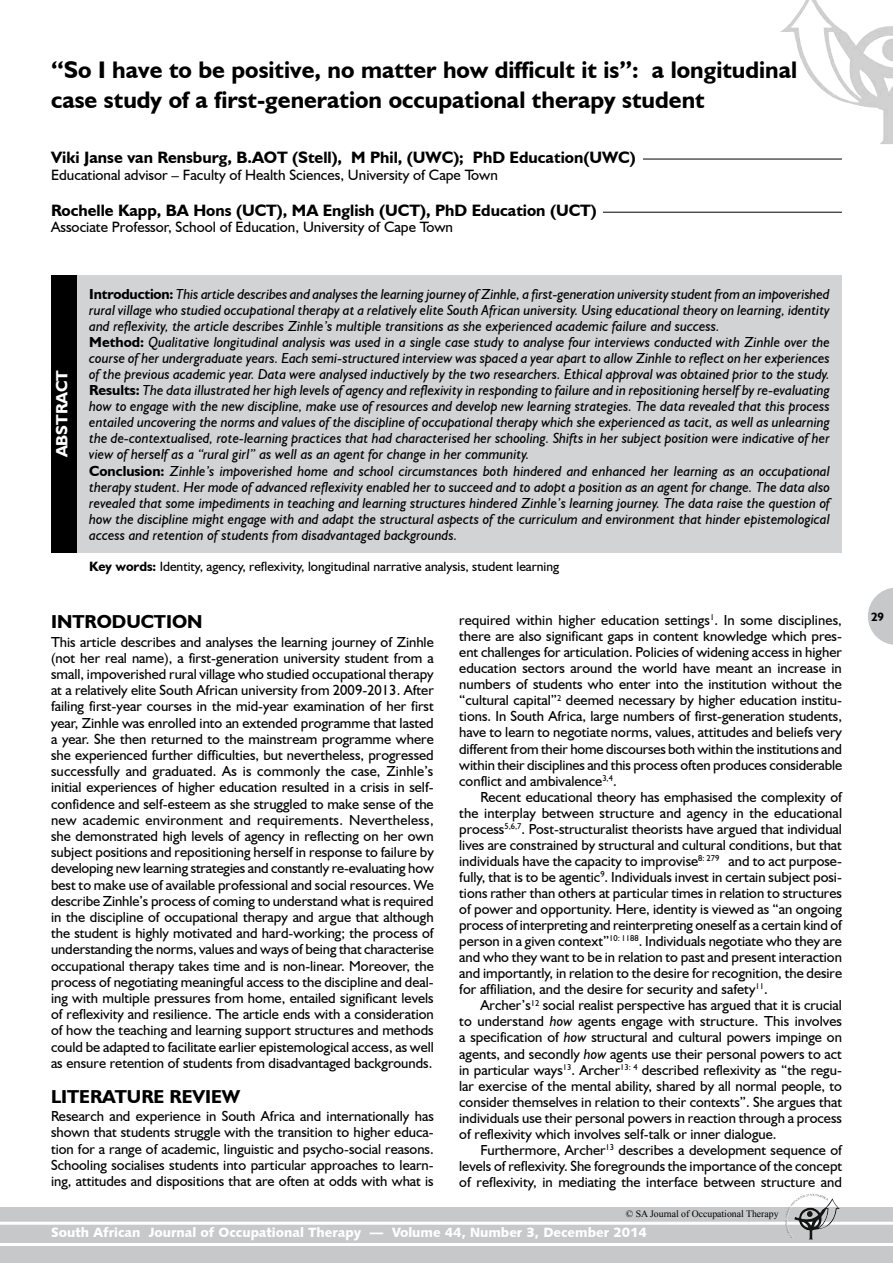
<style>
.page{position:relative;width:893px;height:1263px;background:#fff}
.page>*{position:absolute;margin:0;border:0;box-sizing:border-box;transform-origin:0 0}
.t1{font:700 24px/30px "Humanist 521 BT";color:#000}
.t2{font:700 18.75px "Humanist 521 BT";color:#000}
.t3{font:700 16.5px "Humanist 521 BT";color:#000}
.t4{font:700 16.35px "Humanist 521 BT";color:#fff}
.t5{font:15px "Humanist 521 BT";color:#000}
.t6{font:14.55px/16px "Humanist 521 BT";color:#000;text-align:justify}
.t7{font:italic 14.55px/16px "Humanist 521 BT";color:#000}
.t8{font:13.5px "Humanist 521 BT";color:#000}
.t9{font:13.5px "Humanist 531 BT Black A";color:#fff}
.t10{font:700 12px "Humanist 521 BT";color:#000}
.t11{font:9.75px "Times New Roman";color:#000}
.s1{font-weight:700;font-style:normal}
.s2{font-weight:700}
.s3{font-style:italic}
</style>
<div class="page">
<svg style="left:868px;top:588px;width:25px;height:57px"></svg>
<div style="left:0;top:1208px;width:893px;height:55px;background:#c7c8ca"></div>
<hr style="left:0;top:1222px;width:893px;height:3px;background:#fff">
<hr style="left:0;top:1243px;width:893px;height:3px;background:#fff">
<img style="left:805px;top:1194px;width:18px;height:4px">
<img style="left:780px;top:0;width:113px;height:144px">
<hr style="left:643px;top:159px;width:199px;height:1px;background:#000">
<hr style="left:603px;top:212px;width:239px;height:1px;background:#000">
<div style="left:51px;top:275px;width:791px;height:277px;background:#d1d3d4"></div>
<div style="left:51px;top:275px;width:25px;height:277px;background:#000"></div>
<h1 class="t1" style="left:51px;top:54px;width:748px">“So I have to be positive, no matter how difficult it is”: a longitudinal case study of a first-generation occupational therapy student</h1>
<p class="t3" style="left:51px;top:147px;width:586px">Viki Janse van Rensburg, B.AOT (Stell), M Phil, (UWC); PhD Education(UWC)</p>
<p class="t5" style="left:51px;top:165px;width:448px">Educational advisor – Faculty of Health Sciences, University of Cape Town</p>
<p class="t3" style="left:51px;top:200px;width:547px">Rochelle Kapp, BA Hons (UCT), MA English (UCT), PhD Education (UCT)</p>
<p class="t5" style="left:51px;top:218px;width:404px">Associate Professor, School of Education, University of Cape Town</p>
<p class="t4" style="left:52px;top:457px;width:89px;rotate:-90deg">ABSTRACT</p>
<p class="t7" style="left:89px;top:286px;width:742px"><span class="s1">Introduction:</span> This article describes and analyses the learning journey of Zinhle, a first-generation university student from an impoverished rural village who studied occupational therapy at a relatively elite South African university. Using educational theory on learning, identity and reflexivity, the article describes Zinhle’s multiple transitions as she experienced academic failure and success.<br><span class="s1">Method:</span> Qualitative longitudinal analysis was used in a single case study to analyse four interviews conducted with Zinhle over the course of her undergraduate years. Each semi-structured interview was spaced a year apart to allow Zinhle to reflect on her experiences of the previous academic year. Data were analysed inductively by the two researchers. Ethical approval was obtained prior to the study.<br><span class="s1">Results:</span> The data illustrated her high levels of agency and reflexivity in responding to failure and in repositioning herself by re-evaluating how to engage with the new discipline, make use of resources and develop new learning strategies. The data revealed that this process entailed uncovering the norms and values of the discipline of occupational therapy which she experienced as tacit, as well as unlearning the de-contextualised, rote-learning practices that had characterised her schooling. Shifts in her subject position were indicative of her view of herself as a “rural girl” as well as an agent for change in her community.<br><span class="s1">Conclusion:</span> Zinhle’s impoverished home and school circumstances both hindered and enhanced her learning as an occupational therapy student. Her mode of advanced reflexivity enabled her to succeed and to adopt a position as an agent for change. The data also revealed that some impediments in teaching and learning structures hindered Zinhle’s learning journey. The data raise the question of how the discipline might engage with and adapt the structural aspects of the curriculum and environment that hinder epistemological access and retention of students from disadvantaged backgrounds.</p>
<p class="t8" style="left:89px;top:558px;width:471px"><span class="s2">Key words:</span> Identity, agency, reflexivity, longitudinal narrative analysis, student learning</p>
<p class="t2" style="left:51px;top:610px;width:153px">INTRODUCTION</p>
<p class="t6" style="left:51px;top:633px;width:384px">This article describes and analyses the learning journey of Zinhle (not her real name), a first-generation university student from a small, impoverished rural village who studied occupational therapy at a relatively elite South African university from 2009-2013. After failing first-year courses in the mid-year examination of her first year, Zinhle was enrolled into an extended programme that lasted a year. She then returned to the mainstream programme where she experienced further difficulties, but nevertheless, progressed successfully and graduated. As is commonly the case, Zinhle’s initial experiences of higher education resulted in a crisis in self&shy;confidence and self-esteem as she struggled to make sense of the new academic environment and requirements. Nevertheless, she demonstrated high levels of agency in reflecting on her own subject positions and repositioning herself in response to failure by developing new learning strategies and constantly re-evaluating how best to make use of available professional and social resources. We describe Zinhle’s process of coming to understand what is required in the discipline of occupational therapy and argue that although the student is highly motivated and hard-working; the process of understanding the norms, values and ways of being that characterise occupational therapy takes time and is non-linear. Moreover, the process of negotiating meaningful access to the discipline and deal&shy;ing with multiple pressures from home, entailed significant levels of reflexivity and resilience. The article ends with a consideration of how the teaching and learning support structures and methods could be adapted to facilitate earlier epistemological access, as well as ensure retention of students from disadvantaged backgrounds.</p>
<p class="t2" style="left:51px;top:1085px;width:191px">LITERATURE REVIEW</p>
<p class="t6" style="left:51px;top:1108px;width:384px">Research and experience in South Africa and internationally has shown that students struggle with the transition to higher educa&shy;tion for a range of academic, linguistic and psycho-social reasons.<br>Schooling socialises students into particular approaches to learn&shy;ing, attitudes and dispositions that are often at odds with what is</p>
<p class="t6" style="left:459px;top:612px;width:384px">required within higher education settings<sup>1</sup>. In some disciplines, there are also significant gaps in content knowledge which pres&shy;ent challenges for articulation. Policies of widening access in higher education sectors around the world have meant an increase in numbers of students who enter into the institution without the “cultural capital”<sup>2</sup> deemed necessary by higher education institu&shy;tions. In South Africa, large numbers of first-generation students, have to learn to negotiate norms, values, attitudes and beliefs very different from their home discourses both within the institutions and within their disciplines and this process often produces considerable conflict and ambivalence<sup>3,4</sup>.</p>
<p class="t6" style="left:459px;top:788px;width:384px;text-indent:21px">Recent educational theory has emphasised the complexity of the interplay between structure and agency in the educational process<sup>5,6,7</sup>. Post-structuralist theorists have argued that individual lives are constrained by structural and cultural conditions, but that individuals have the capacity to improvise<sup>8:</sup> <sup>279</sup> and to act purpose&shy;fully, that is to be agentic<sup>9</sup>. Individuals invest in certain subject posi&shy;tions rather than others at particular times in relation to structures of power and opportunity. Here, identity is viewed as “an ongoing process of interpreting and reinterpreting oneself as a certain kind of person in a given context”<sup>10:</sup> <sup>1188</sup>. Individuals negotiate who they are and who they want to be in relation to past and present interaction and importantly, in relation to the desire for recognition, the desire for affiliation, and the desire for security and safety<sup>11</sup>.</p>
<p class="t6" style="left:459px;top:997px;width:384px;text-indent:21px">Archer’s<sup>12</sup> social realist perspective has argued that it is crucial to understand <span class="s3">how</span> agents engage with structure. This involves a specification of <span class="s3">how</span> structural and cultural powers impinge on agents, and secondly <span class="s3">how</span> agents use their personal powers to act in particular ways<sup>13</sup>. Archer<sup>13:</sup> <sup>4</sup> described reflexivity as “the regu&shy;lar exercise of the mental ability, shared by all normal people, to consider themselves in relation to their contexts”. She argues that individuals use their personal powers in reaction through a process of reflexivity which involves self-talk or inner dialogue.</p>
<p class="t6" style="left:459px;top:1141px;width:384px;text-indent:21px">Furthermore, Archer<sup>13</sup> describes a development sequence of levels of reflexivity. She foregrounds the importance of the concept of reflexivity, in mediating the interface between structure and</p>
<p class="t11" style="left:626px;top:1207px;width:154px">© SA Journal of Occupational Therapy</p>
<p class="t9" style="left:51px;top:1224px;width:597px">South African Journal of Occupational Therapy — Volume 44, Number 3, December 2014</p>
<p class="t10" style="left:871px;top:609px;width:15px">29</p>
</div>
